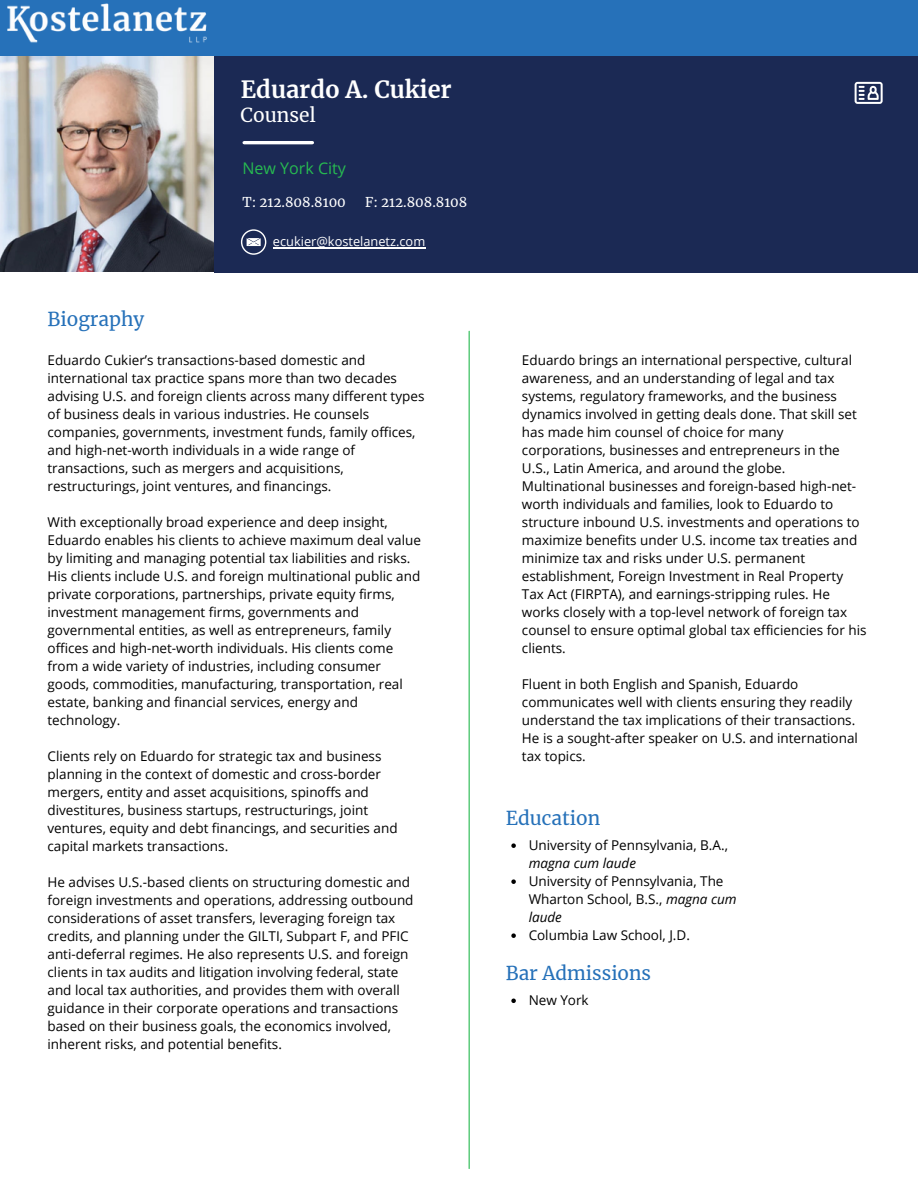
<style>
.page{position:relative;width:918px;height:1188px;background:#fff}
.page>*{position:absolute;margin:0;border:0;box-sizing:border-box;transform-origin:0 0}
.t1{font:700 23.55px "Merriweather";color:#fff}
.t2{font:19.2px "Merriweather";color:#fff}
.t3{font:18.9px "Merriweather";color:#2671b9}
.t4{font:16.05px "Open Sans";color:#27ba51}
.t5{font:13.5px/18px "Open Sans";color:#000}
.t6{font:13.5px "Merriweather";color:#fff}
.t7{font:12.75px "Open Sans";color:#fff}
.s1{font-style:italic}
</style>
<div class="page">
<img style="left:0;top:56px;width:215px;height:216px">
<div style="left:215px;top:56px;width:703px;height:216px;background:#1b2954"></div>
<hr style="left:244px;top:141px;width:68px;height:3px;background:#fff">
<svg style="left:241px;top:229px;width:25px;height:26px"></svg>
<svg style="left:855px;top:82px;width:28px;height:22px"></svg>
<div style="left:0;top:0;width:918px;height:56px;background:#2671b9"></div>
<hr style="left:469px;top:331px;width:1px;height:838px;background:#27ba51">
<img style="left:7px;top:3px;width:200px;height:40px">
<hr style="left:273px;top:247px;width:152px;height:1px;background:#fff">
<svg style="left:511px;top:843px;width:5px;height:5px"></svg>
<svg style="left:511px;top:879px;width:5px;height:5px"></svg>
<svg style="left:511px;top:933px;width:5px;height:5px"></svg>
<svg style="left:511px;top:999px;width:5px;height:4px"></svg>
<h3 class="t3" style="left:48px;top:307px;width:98px">Biography</h3>
<p class="t1" style="left:241px;top:75px;width:212px">Eduardo A. Cukier</p>
<p class="t2" style="left:241px;top:103px;width:77px">Counsel</p>
<h1 class="t4" style="left:242px;top:157px;width:105px">New York City</h1>
<h2 class="t6" style="left:242px;top:194px;width:105px">T: 212.808.8100</h2>
<h2 class="t6" style="left:365px;top:194px;width:104px">F: 212.808.8108</h2>
<p class="t7" style="left:273px;top:232px;width:154px">ecukier@kostelanetz.com</p>
<h2 class="t5" style="left:48px;top:351px;width:378px">Eduardo Cukier’s transactions-based domestic and international tax practice spans more than two decades advising U.S. and foreign clients across many different types of business deals in various industries. He counsels companies, governments, investment funds, family offices, and high-net-worth individuals in a wide range of transactions, such as mergers and acquisitions, restructurings, joint ventures, and financings.</h2>
<p class="t5" style="left:48px;top:513px;width:375px">With exceptionally broad experience and deep insight, Eduardo enables his clients to achieve maximum deal value by limiting and managing potential tax liabilities and risks.<br>His clients include U.S. and foreign multinational public and private corporations, partnerships, private equity firms, investment management firms, governments and governmental entities, as well as entrepreneurs, family offices and high-net-worth individuals. His clients come from a wide variety of industries, including consumer goods, commodities, manufacturing, transportation, real estate, banking and financial services, energy and technology.</p>
<p class="t5" style="left:48px;top:747px;width:352px">Clients rely on Eduardo for strategic tax and business planning in the context of domestic and cross-border mergers, entity and asset acquisitions, spinoffs and divestitures, business startups, restructurings, joint ventures, equity and debt financings, and securities and capital markets transactions.</p>
<p class="t5" style="left:48px;top:873px;width:368px">He advises U.S.-based clients on structuring domestic and foreign investments and operations, addressing outbound considerations of asset transfers, leveraging foreign tax credits, and planning under the GILTI, Subpart F, and PFIC anti-deferral regimes. He also represents U.S. and foreign clients in tax audits and litigation involving federal, state and local tax authorities, and provides them with overall guidance in their corporate operations and transactions based on their business goals, the economics involved, inherent risks, and potential benefits.</p>
<p class="t5" style="left:522px;top:351px;width:346px">Eduardo brings an international perspective, cultural awareness, and an understanding of legal and tax systems, regulatory frameworks, and the business dynamics involved in getting deals done. That skill set has made him counsel of choice for many corporations, businesses and entrepreneurs in the U.S., Latin America, and around the globe.<br>Multinational businesses and foreign-based high-net&shy;worth individuals and families, look to Eduardo to structure inbound U.S. investments and operations to maximize benefits under U.S. income tax treaties and minimize tax and risks under U.S. permanent establishment, Foreign Investment in Real Property Tax Act (FIRPTA), and earnings-stripping rules. He works closely with a top-level network of foreign tax counsel to ensure optimal global tax efficiencies for his clients.</p>
<p class="t5" style="left:522px;top:675px;width:335px">Fluent in both English and Spanish, Eduardo communicates well with clients ensuring they readily understand the tax implications of their transactions.</p>
<p class="t5" style="left:522px;top:729px;width:338px">He is a sought-after speaker on U.S. and international tax topics.</p>
<h4 class="t3" style="left:506px;top:806px;width:96px">Education</h4>
<p class="t5" style="left:529px;top:836px;width:201px">University of Pennsylvania, B.A., <span class="s1">magna cum laude</span></p>
<p class="t5" style="left:529px;top:872px;width:210px">University of Pennsylvania, The<br>Wharton School, B.S., <span class="s1">magna cum laude</span></p>
<p class="t5" style="left:529px;top:926px;width:163px">Columbia Law School, J.D.</p>
<p class="t3" style="left:506px;top:962px;width:147px">Bar Admissions</p>
<p class="t5" style="left:529px;top:991px;width:62px">New York</p>
</div>
